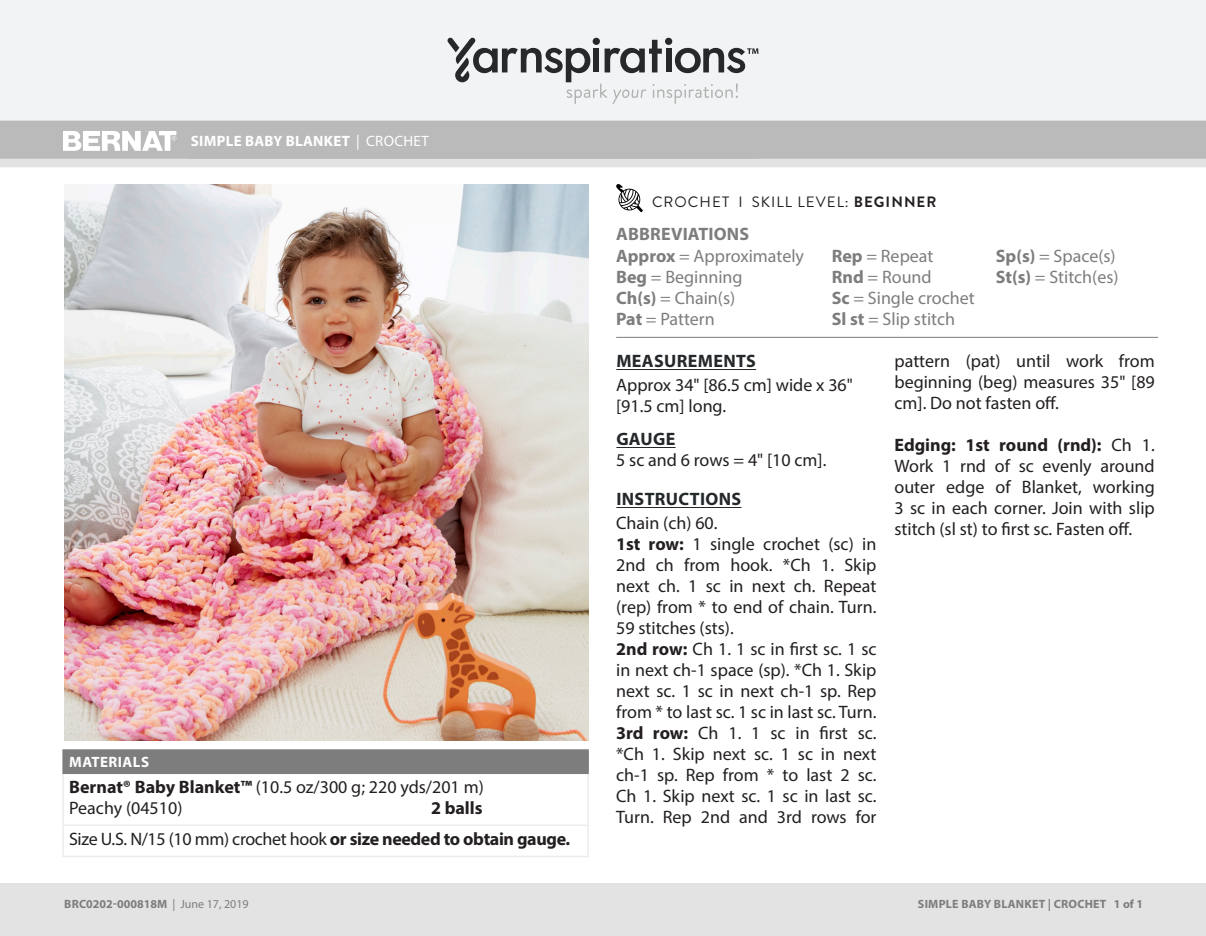
<style>
.page{position:relative;width:1206px;height:936px;background:#fff}
.page>*{position:absolute;margin:0;border:0;box-sizing:border-box;transform-origin:0 0}
.Body{font:18px/21px "Myriad Pro";color:#231f20;text-align:justify}
.Abbreviations{font:18px "Myriad Pro";color:#7d7d7d}
.Body-2{font:18px "Myriad Pro";letter-spacing:-.02em;color:#231f20}
.Head{font:18px/21px "Myriad Pro";color:#231f20}
.Head-2{font:700 18px "Myriad Pro";letter-spacing:.02em;color:#24282a}
.Abbreviations_Head{font:700 18px "Myriad Pro";letter-spacing:.01em;color:#7d7d7d}
.Body-3{font:700 18px "Myriad Pro";color:#231f20}
.Skill_Level{font:15px "Brandon Grotesque";letter-spacing:.07em;color:#231f20}
.Pattern_Title{font:700 15px "Myriad Pro";letter-spacing:.02em;color:#fff}
.Materials_Head{font:700 15px "Myriad Pro";letter-spacing:.03em;color:#fff}
.t1{font:700 12px "Myriad Pro";letter-spacing:.02em;color:#7d7d7d}
.t2{font:700 12px "Myriad Pro";color:#7d7d7d}
.s1{font-weight:400}
.s2{font-weight:700}
.s3{font-weight:700;color:#24282a}
</style>
<div class="page">
<div style="left:0;top:884px;width:1206px;height:52px;background:#e4e3e3"></div>
<div style="left:0;top:157px;width:1206px;height:10px;background:#e4e3e3"></div>
<div style="left:0;top:119px;width:1206px;height:40px;background:#bbbaba;border:2px solid #bbbaba"></div>
<div style="left:0;top:0;width:1206px;height:121px;background:#f2f3f4;border:2px solid #f2f3f4"></div>
<svg style="left:447px;top:38px;width:311px;height:66px"></svg>
<div style="left:63px;top:750px;width:525px;height:23px;background:#7d7d7d"></div>
<hr style="left:62px;top:774px;width:2px;height:51px;background:#eaeced">
<hr style="left:587px;top:774px;width:2px;height:51px;background:#eaeced">
<hr style="left:62px;top:826px;width:2px;height:30px;background:#eaeced">
<hr style="left:587px;top:826px;width:2px;height:30px;background:#eaeced">
<hr style="left:62px;top:825px;width:527px;height:1px;background:#eaeced">
<hr style="left:62px;top:856px;width:527px;height:1px;background:#eaeced">
<hr style="left:62px;top:749px;width:527px;height:2px;background:#7d7d7d">
<hr style="left:62px;top:751px;width:2px;height:22px;background:#7d7d7d">
<hr style="left:587px;top:751px;width:2px;height:22px;background:#7d7d7d">
<hr style="left:62px;top:773px;width:527px;height:1px;background:#7d7d7d">
<img style="left:64px;top:185px;width:525px;height:555px">
<svg style="left:63px;top:131px;width:113px;height:20px"></svg>
<svg style="left:616px;top:184px;width:27px;height:28px"></svg>
<hr style="left:616px;top:337px;width:542px;height:1px;background:#7d7d7d">
<hr style="left:616px;top:369px;width:140px;height:1px;background:#24282a">
<hr style="left:616px;top:447px;width:60px;height:1px;background:#24282a">
<hr style="left:616px;top:507px;width:125px;height:1px;background:#24282a">
<p class="Pattern_Title" style="left:191px;top:131px;width:240px">SIMPLE BABY BLANKET <span class="s1">| CROCHET</span></p>
<p class="Materials_Head" style="left:69px;top:752px;width:81px">MATERIALS</p>
<p class="Body" style="left:69px;top:776px;width:416px"><span class="s2">Bernat® Baby Blanket™</span> (10.5 oz/300 g; 220 yds/201 m)</p>
<p class="Body" style="left:69px;top:797px;width:115px">Peachy (04510)</p>
<p class="Body-2" style="left:69px;top:828px;width:503px">Size U.S. N/15 (10 mm) crochet hook <span class="s2">or size needed to obtain gauge.</span></p>
<p class="Body-3" style="left:431px;top:796px;width:53px">2 balls</p>
<p class="Skill_Level" style="left:652px;top:191px;width:286px">CROCHET I SKILL LEVEL: <span class="s2">BEGINNER</span></p>
<p class="Abbreviations_Head" style="left:616px;top:222px;width:135px">ABBREVIATIONS</p>
<p class="Abbreviations" style="left:616px;top:245px;width:189px"><span class="s2">Approx</span> = Approximately</p>
<p class="Abbreviations" style="left:616px;top:266px;width:128px"><span class="s2">Beg</span> = Beginning</p>
<p class="Abbreviations" style="left:616px;top:287px;width:121px"><span class="s2">Ch(s)</span> = Chain(s)</p>
<p class="Abbreviations" style="left:616px;top:308px;width:100px"><span class="s2">Pat</span> = Pattern</p>
<p class="Abbreviations" style="left:832px;top:245px;width:103px"><span class="s2">Rep</span> = Repeat</p>
<p class="Abbreviations" style="left:832px;top:266px;width:102px"><span class="s2">Rnd</span> = Round</p>
<p class="Abbreviations" style="left:832px;top:287px;width:145px"><span class="s2">Sc</span> = Single crochet</p>
<p class="Abbreviations" style="left:832px;top:308px;width:125px"><span class="s2">Sl st</span> = Slip stitch</p>
<p class="Abbreviations" style="left:996px;top:245px;width:121px"><span class="s2">Sp(s)</span> = Space(s)</p>
<p class="Abbreviations" style="left:996px;top:266px;width:124px"><span class="s2">St(s)</span> = Stitch(es)</p>
<p class="Head-2" style="left:616px;top:349px;width:141px">MEASUREMENTS</p>
<p class="Body" style="left:616px;top:374px;width:238px">Approx 34" [86.5 cm] wide x 36"</p>
<p class="Body" style="left:616px;top:395px;width:111px">[91.5 cm] long.</p>
<p class="Head" style="left:616px;top:428px;width:212px"><span class="s3">GAUGE<br></span>5 sc and 6 rows = 4" [10 cm].</p>
<p class="Head-2" style="left:616px;top:487px;width:126px">INSTRUCTIONS</p>
<p class="Body" style="left:616px;top:512px;width:103px">Chain (ch) 60.</p>
<p class="Body" style="left:616px;top:533px;width:262px"><span class="s2">1st row:</span> 1 single crochet (sc) in 2nd ch from hook. *Ch 1. Skip next ch. 1 sc in next ch. Repeat (rep) from * to end of chain. Turn.<br>59 stitches (sts).</p>
<p class="Body" style="left:616px;top:638px;width:262px"><span class="s2">2nd row:</span> Ch 1. 1 sc in first sc. 1 sc in next ch-1 space (sp). *Ch 1. Skip next sc. 1 sc in next ch-1 sp. Rep from * to last sc. 1 sc in last sc. Turn.</p>
<p class="Body" style="left:616px;top:722px;width:262px"><span class="s2">3rd row:</span> Ch 1. 1 sc in first sc. *Ch 1. Skip next sc. 1 sc in next ch-1 sp. Rep from * to last 2 sc.<br>Ch 1. Skip next sc. 1 sc in last sc.<br>Turn. Rep 2nd and 3rd rows for</p>
<p class="Body" style="left:895px;top:350px;width:262px">pattern (pat) until work from beginning (beg) measures 35" [89 cm]. Do not fasten off.</p>
<p class="Body" style="left:895px;top:434px;width:262px"><span class="s2">Edging: 1st round (rnd):</span> Ch 1.<br>Work 1 rnd of sc evenly around outer edge of Blanket, working 3 sc in each corner. Join with slip stitch (sl st) to first sc. Fasten off.</p>
<p class="t2" style="left:64px;top:896px;width:186px">BRC0202-000818M <span class="s1">| June 17, 2019</span></p>
<p class="t1" style="left:918px;top:896px;width:227px">SIMPLE BABY BLANKET | CROCHET 1 of 1</p>
</div>
